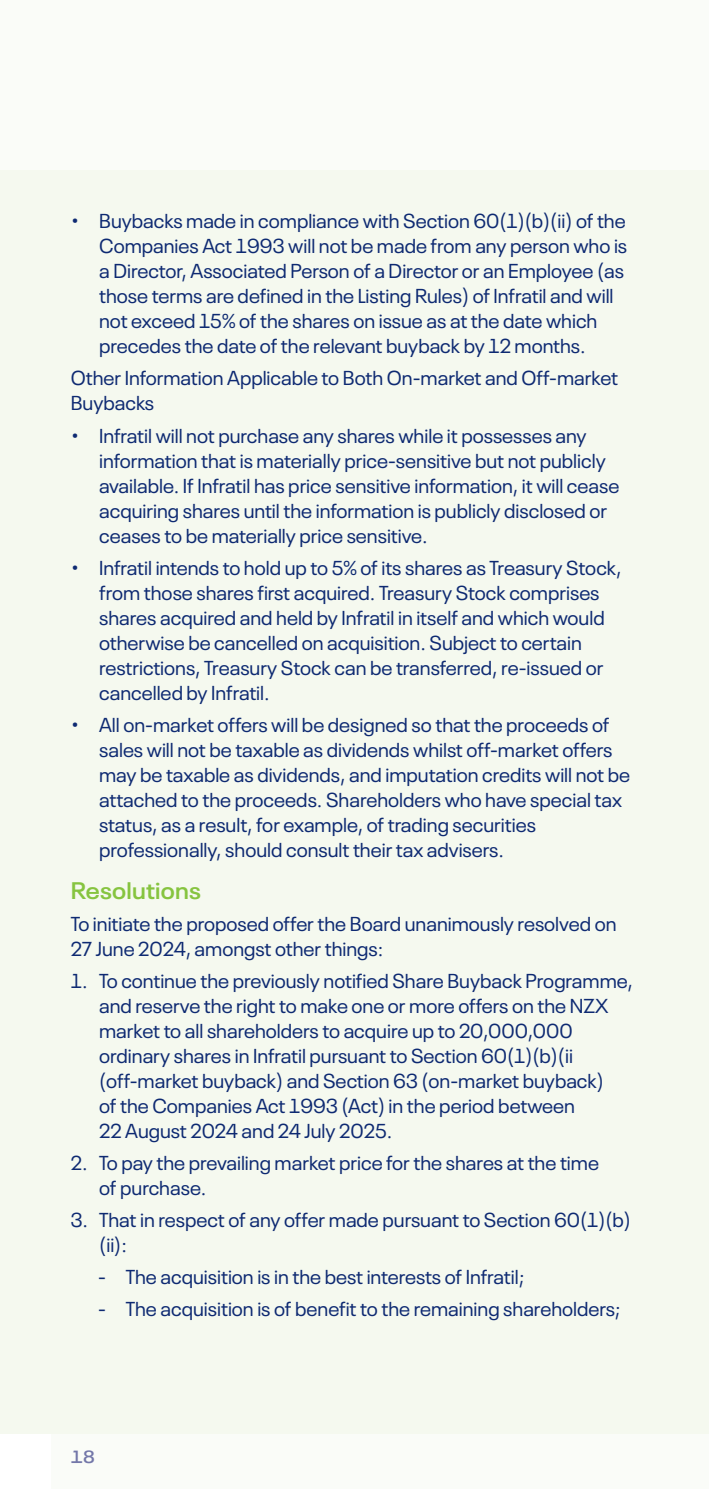
<style>
.page{position:relative;width:709px;height:1489px;background:#fff}
.page>*{position:absolute;margin:0;border:0;box-sizing:border-box;transform-origin:0 0}
.Heading_2{font:600 23.75px "INF Neue Plak";letter-spacing:.01em;color:#86c43f;scale:1.05 1}
.Body_Text_indent{font:20px/25px "INF Neue Plak";color:#0e2a72}
.Body_Text{font:20px/25px "INF Neue Plak";color:#0e2a72}
.Body_Text_Indent_2{font:20px "INF Neue Plak";color:#0e2a72}
.t1{font:600 17.5px "INF Neue Plak";color:#7377a9;scale:1.05 1}
</style>
<div class="page">
<div style="left:0;top:0;width:709px;height:1433px;background:#fafcf8"></div>
<div style="left:51px;top:1433px;width:658px;height:55px;background:#fafcf8"></div>
<div style="left:0;top:170px;width:709px;height:1263px;background:#f5f9ef"></div>
<p class="Body_Text_indent" style="left:99px;top:207px;width:529px;text-indent:-28px">• Buybacks made in compliance with Section 60(1)(b)(ii) of the Companies Act 1993 will not be made from any person who is a Director, Associated Person of a Director or an Employee (as those terms are defined in the Listing Rules) of Infratil and will not exceed 15% of the shares on issue as at the date which precedes the date of the relevant buyback by 12 months.</p>
<p class="Body_Text" style="left:71px;top:364px;width:548px">Other Information Applicable to Both On-market and Off-market<br>Buybacks</p>
<p class="Body_Text_indent" style="left:99px;top:421px;width:522px;text-indent:-28px">• Infratil will not purchase any shares while it possesses any information that is materially price-sensitive but not publicly available. If Infratil has price sensitive information, it will cease acquiring shares until the information is publicly disclosed or ceases to be materially price sensitive.</p>
<p class="Body_Text_indent" style="left:99px;top:553px;width:524px;text-indent:-28px">• Infratil intends to hold up to 5% of its shares as Treasury Stock, from those shares first acquired. Treasury Stock comprises shares acquired and held by Infratil in itself and which would otherwise be cancelled on acquisition. Subject to certain restrictions, Treasury Stock can be transferred, re-issued or cancelled by Infratil.</p>
<p class="Body_Text_indent" style="left:99px;top:710px;width:532px;text-indent:-28px">• All on-market offers will be designed so that the proceeds of sales will not be taxable as dividends whilst off-market offers may be taxable as dividends, and imputation credits will not be attached to the proceeds. Shareholders who have special tax status, as a result, for example, of trading securities professionally, should consult their tax advisers.</p>
<p class="Heading_2" style="left:71px;top:871px;width:125px">Resolutions</p>
<p class="Body_Text" style="left:71px;top:909px;width:547px">To initiate the proposed offer the Board unanimously resolved on<br>27 June 2024, amongst other things:</p>
<p class="Body_Text_indent" style="left:99px;top:966px;width:535px;text-indent:-28px">1. To continue the previously notified Share Buyback Programme, and reserve the right to make one or more offers on the NZX market to all shareholders to acquire up to 20,000,000 ordinary shares in Infratil pursuant to Section 60(1)(b)(ii (off-market buyback) and Section 63 (on-market buyback)<br>of the Companies Act 1993 (Act) in the period between<br>22 August 2024 and 24 July 2025.</p>
<p class="Body_Text_indent" style="left:99px;top:1148px;width:501px;text-indent:-28px">2. To pay the prevailing market price for the shares at the time of purchase.</p>
<p class="Body_Text_indent" style="left:99px;top:1205px;width:533px;text-indent:-28px">3. That in respect of any offer made pursuant to Section 60(1)(b) (ii):</p>
<p class="Body_Text_Indent_2" style="left:98px;top:1261px;width:428px">- The acquisition is in the best interests of Infratil;</p>
<p class="Body_Text_Indent_2" style="left:98px;top:1293px;width:524px">- The acquisition is of benefit to the remaining shareholders;</p>
<p class="t1" style="left:71px;top:1442px;width:24px">18</p>
</div>
